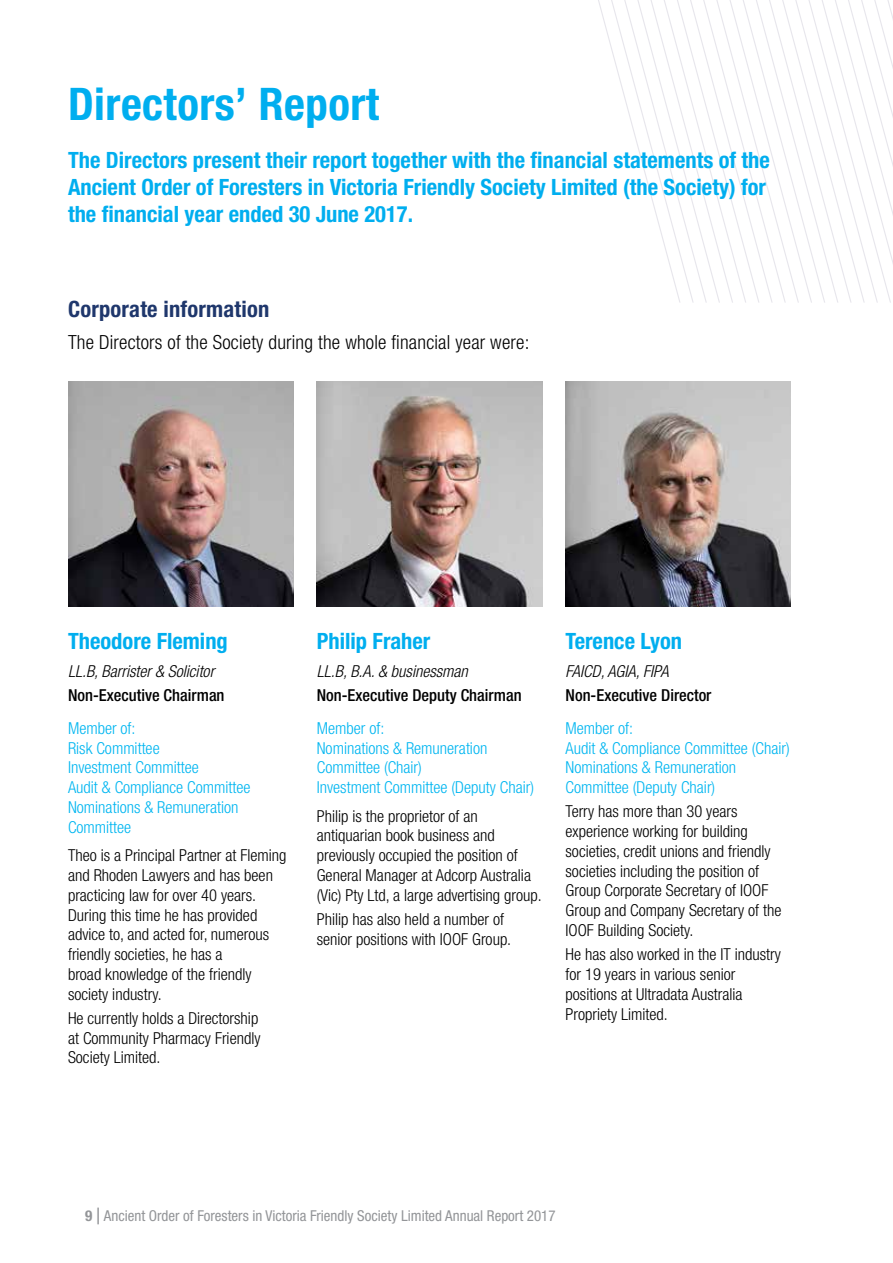
<style>
.page{position:relative;width:893px;height:1263px;background:#fff}
.page>*{position:absolute;margin:0;border:0;box-sizing:border-box;transform-origin:0 0}
.t1{font:700 condensed 45px "Helvetica Neue";letter-spacing:.01em;color:#00aeef}
.t2{font:700 condensed 22.5px/27px "Helvetica Neue";color:#00aeef}
.t3{font:700 condensed 22.5px "Helvetica Neue";letter-spacing:.01em;color:#1f376c}
.t4{font:300 condensed 19.5px "Helvetica Neue";letter-spacing:.01em;color:#000}
.t5{font:300 condensed 16.5px/19.8px "Helvetica Neue";color:#000}
.t6{font:300 condensed 16.5px/19.8px "Helvetica Neue";color:#00b6f1}
.t7{font:500 condensed 16.5px "Helvetica Neue";color:#000}
.t8{font:italic 300 condensed 16.5px "Helvetica Neue";color:#000}
.t9{font:condensed 15px "Helvetica Neue";color:#939598}
.s1{font-weight:700}
.s2{font-size:22.5px}
</style>
<div class="page">
<svg style="left:598px;top:0;width:295px;height:303px"></svg>
<img style="left:68px;top:381px;width:225px;height:226px">
<img style="left:566px;top:381px;width:225px;height:226px">
<img style="left:317px;top:381px;width:225px;height:226px">
<h1 class="t1" style="left:68px;top:77px;width:313px">Directors’ Report</h1>
<h2 class="t2" style="left:68px;top:146px;width:703px">The Directors present their report together with the financial statements of the<br>Ancient Order of Foresters in Victoria Friendly Society Limited (the Society) for the financial year ended 30 June 2017.</h2>
<h2 class="t3" style="left:68px;top:296px;width:203px">Corporate information</h2>
<p class="t4" style="left:68px;top:331px;width:463px">The Directors of the Society during the whole financial year were:</p>
<h2 class="t2" style="left:68px;top:627px;width:161px">Theodore Fleming</h2>
<p class="t8" style="left:68px;top:662px;width:148px">LL.B, Barrister &amp; Solicitor</p>
<p class="t7" style="left:68px;top:685px;width:158px">Non-Executive Chairman</p>
<p class="t6" style="left:68px;top:718px;width:184px">Member of:<br>Risk Committee<br>Investment Committee<br>Audit &amp; Compliance Committee<br>Nominations &amp; Remuneration<br>Committee</p>
<p class="t5" style="left:68px;top:845px;width:220px">Theo is a Principal Partner at Fleming and Rhoden Lawyers and has been practicing law for over 40 years.<br>During this time he has provided advice to, and acted for, numerous friendly societies, he has a<br>broad knowledge of the friendly society industry.</p>
<p class="t5" style="left:68px;top:1008px;width:194px">He currently holds a Directorship at Community Pharmacy Friendly<br>Society Limited.</p>
<h2 class="t2" style="left:317px;top:627px;width:115px">Philip Fraher</h2>
<p class="t8" style="left:317px;top:662px;width:153px">LL.B, B.A. &amp; businessman</p>
<p class="t7" style="left:317px;top:685px;width:206px">Non-Executive Deputy Chairman</p>
<p class="t6" style="left:317px;top:718px;width:219px">Member of:<br>Nominations &amp; Remuneration<br>Committee (Chair)<br>Investment Committee (Deputy Chair)</p>
<p class="t5" style="left:317px;top:806px;width:226px">Philip is the proprietor of an antiquarian book business and previously occupied the position of General Manager at Adcorp Australia (Vic) Pty Ltd, a large advertising group.</p>
<p class="t5" style="left:317px;top:909px;width:196px">Philip has also held a number of senior positions with IOOF Group.</p>
<h2 class="t2" style="left:566px;top:627px;width:118px">Terence Lyon</h2>
<p class="t8" style="left:566px;top:662px;width:105px">FAICD, AGIA, FIPA</p>
<p class="t7" style="left:566px;top:685px;width:147px">Non-Executive Director</p>
<p class="t6" style="left:566px;top:718px;width:226px">Member of:<br>Audit &amp; Compliance Committee (Chair)<br>Nominations &amp; Remuneration<br>Committee (Deputy Chair)</p>
<p class="t5" style="left:566px;top:801px;width:217px">Terry has more than 30 years experience working for building societies, credit unions and friendly societies including the position of<br>Group Corporate Secretary of IOOF<br>Group and Company Secretary of the<br>IOOF Building Society.</p>
<p class="t5" style="left:566px;top:944px;width:217px">He has also worked in the IT industry for 19 years in various senior positions at Ultradata Australia<br>Propriety Limited.</p>
<p class="t9" style="left:85px;top:1207px;width:472px"><span class="s1">9</span> <span class="s2">|</span> Ancient Order of Foresters in Victoria Friendly Society Limited Annual Report 2017</p>
</div>
